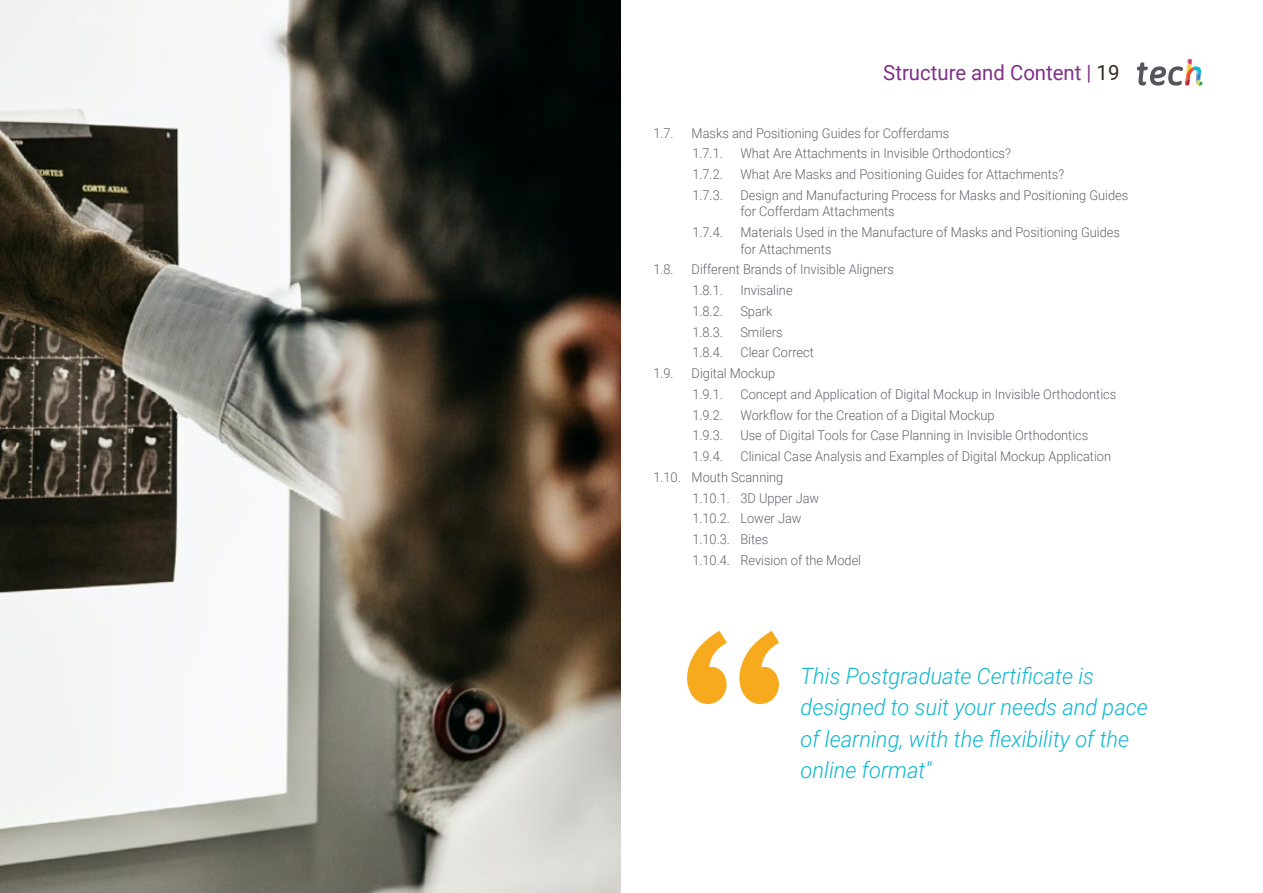
<style>
.page{position:relative;width:1263px;height:893px;background:#fff}
.page>*{position:absolute;margin:0;border:0;box-sizing:border-box;transform-origin:0 0}
.t1{font:italic 300 22.5px/31.5px "Roboto";color:#0fb6cf}
.t2{font:21px "Roboto";color:#813089}
.t3{font:300 13.5px/20.7px "Roboto";color:#61646a;scale:.95 1}
.s1{color:#81328a}
.s2{color:#312e20}
</style>
<div class="page">
<svg style="left:1137px;top:59px;width:65px;height:27px"></svg>
<svg style="left:687px;top:631px;width:92px;height:73px"></svg>
<img style="left:0;top:0;width:621px;height:893px">
<h2 class="t2" style="left:883px;top:57px;width:238px">Structure and Content <span class="s1">|</span> <span class="s2">19</span></h2>
<p class="t3" style="left:653px;top:122px;width:23px">1.7.</p>
<p class="t3" style="left:692px;top:122px;width:273px">Masks and Positioning Guides for Cofferdams<br>1.7.1.</p>
<p class="t3" style="left:740px;top:143px;width:286px">What Are Attachments in Invisible Orthodontics?</p>
<p class="t3" style="left:692px;top:164px;width:34px">1.7.2.</p>
<p class="t3" style="left:740px;top:164px;width:342px">What Are Masks and Positioning Guides for Attachments?</p>
<p class="t3" style="left:692px;top:184px;width:34px">1.7.3.</p>
<p class="t3" style="left:740px;top:186px;width:410px;line-height:16.5px">Design and Manufacturing Process for Masks and Positioning Guides for Cofferdam Attachments</p>
<p class="t3" style="left:692px;top:222px;width:34px">1.7.4.</p>
<p class="t3" style="left:740px;top:224px;width:401px;line-height:16.5px">Materials Used in the Manufacture of Masks and Positioning Guides for Attachments</p>
<p class="t3" style="left:653px;top:259px;width:23px">1.8.</p>
<p class="t3" style="left:692px;top:259px;width:215px">Different Brands of Invisible Aligners<br>1.8.1.</p>
<p class="t3" style="left:740px;top:280px;width:57px">Invisaline</p>
<p class="t3" style="left:692px;top:300px;width:34px">1.8.2.</p>
<p class="t3" style="left:740px;top:300px;width:35px">Spark</p>
<p class="t3" style="left:692px;top:321px;width:34px">1.8.3.</p>
<p class="t3" style="left:740px;top:321px;width:46px">Smilers</p>
<p class="t3" style="left:692px;top:342px;width:34px">1.8.4.</p>
<p class="t3" style="left:740px;top:342px;width:79px">Clear Correct</p>
<p class="t3" style="left:653px;top:363px;width:23px">1.9.</p>
<p class="t3" style="left:692px;top:363px;width:89px">Digital Mockup<br>1.9.1.</p>
<p class="t3" style="left:740px;top:383px;width:397px">Concept and Application of Digital Mockup in Invisible Orthodontics</p>
<p class="t3" style="left:692px;top:404px;width:34px">1.9.2.</p>
<p class="t3" style="left:740px;top:404px;width:269px">Workflow for the Creation of a Digital Mockup</p>
<p class="t3" style="left:692px;top:425px;width:34px">1.9.3.</p>
<p class="t3" style="left:740px;top:425px;width:368px">Use of Digital Tools for Case Planning in Invisible Orthodontics</p>
<p class="t3" style="left:692px;top:446px;width:34px">1.9.4.</p>
<p class="t3" style="left:740px;top:446px;width:392px">Clinical Case Analysis and Examples of Digital Mockup Application</p>
<p class="t3" style="left:653px;top:466px;width:138px">1.10. Mouth Scanning</p>
<p class="t3" style="left:692px;top:487px;width:135px">1.10.1. 3D Upper Jaw</p>
<p class="t3" style="left:692px;top:508px;width:117px">1.10.2. Lower Jaw</p>
<p class="t3" style="left:692px;top:529px;width:81px">1.10.3. Bites</p>
<p class="t3" style="left:692px;top:549px;width:179px">1.10.4. Revision of the Model</p>
<h1 class="t1" style="left:800px;top:659px;width:349px">This Postgraduate Certificate is designed to suit your needs and pace of learning, with the flexibility of the online format"</h1>
</div>
